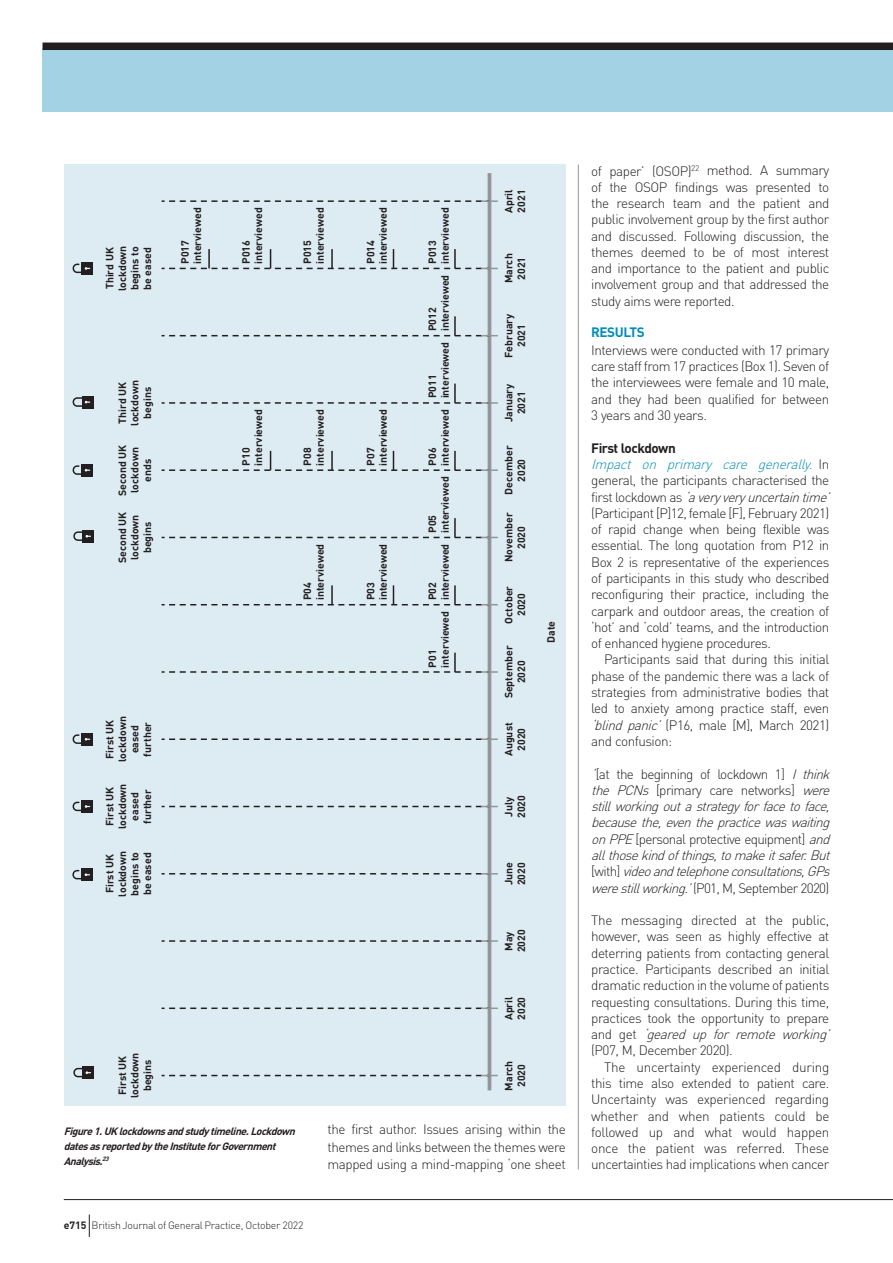
<style>
.page{position:relative;width:893px;height:1263px;background:#fff}
.page>*{position:absolute;margin:0;border:0;box-sizing:border-box;transform-origin:0 0}
.t1{font:300 13.5px/16.4px "DIN";letter-spacing:-.035em;color:#231f20;text-align:justify}
.t2{font:italic 300 13.5px/16.4px "DIN";color:#231f20;text-align:justify}
.t3{font:700 13.5px "DIN";letter-spacing:-.035em;color:#008fb3}
.t4{font:700 10.5px/12.6px "DIN";color:#231f20}
.t5{font:italic 700 10.5px/15px "DIN";color:#231f20}
.t6{font:300 10.5px "DIN";letter-spacing:-.025em;color:#231f20}
.s1{font-weight:700}
.s2{font-style:italic;color:#008fb3}
.s3{font-style:italic}
.s4{font-style:normal}
</style>
<div class="page">
<div style="left:43px;top:48px;width:850px;height:64px;background:#a2d2e3"></div>
<div style="left:43px;top:43px;width:850px;height:7px;background:#231f20"></div>
<hr style="left:578px;top:165px;width:1px;height:1004px;background:#939598">
<div style="left:64px;top:165px;width:502px;height:941px;background:#ddecf3"></div>
<div style="left:83px;top:1067px;width:11px;height:12px;background:#231f20"></div>
<svg style="left:73px;top:1067px;width:18px;height:11px"></svg>
<div style="left:82px;top:869px;width:11px;height:12px;background:#231f20"></div>
<svg style="left:72px;top:869px;width:18px;height:11px"></svg>
<div style="left:82px;top:800px;width:11px;height:12px;background:#231f20"></div>
<svg style="left:72px;top:801px;width:18px;height:11px"></svg>
<div style="left:82px;top:733px;width:11px;height:12px;background:#231f20"></div>
<svg style="left:72px;top:734px;width:18px;height:11px"></svg>
<div style="left:82px;top:464px;width:11px;height:12px;background:#231f20"></div>
<svg style="left:72px;top:465px;width:18px;height:11px"></svg>
<div style="left:82px;top:262px;width:11px;height:12px;background:#231f20"></div>
<svg style="left:72px;top:263px;width:18px;height:11px"></svg>
<hr style="left:488px;top:173px;width:3px;height:917px;background:#939598">
<hr style="left:454px;top:316px;width:2px;height:20px;background:#231f20">
<svg style="left:162px;top:1075px;width:336px;height:1px"></svg>
<svg style="left:162px;top:1007px;width:336px;height:2px"></svg>
<svg style="left:162px;top:940px;width:336px;height:2px"></svg>
<svg style="left:162px;top:873px;width:336px;height:1px"></svg>
<svg style="left:162px;top:806px;width:336px;height:1px"></svg>
<svg style="left:162px;top:738px;width:336px;height:2px"></svg>
<svg style="left:162px;top:653px;width:336px;height:20px"></svg>
<svg style="left:162px;top:585px;width:336px;height:20px"></svg>
<svg style="left:162px;top:518px;width:336px;height:20px"></svg>
<svg style="left:162px;top:451px;width:336px;height:20px"></svg>
<svg style="left:162px;top:384px;width:336px;height:20px"></svg>
<svg style="left:162px;top:335px;width:336px;height:1px"></svg>
<svg style="left:162px;top:249px;width:336px;height:20px"></svg>
<svg style="left:162px;top:200px;width:336px;height:2px"></svg>
<div style="left:83px;top:530px;width:11px;height:12px;background:#231f20"></div>
<svg style="left:73px;top:531px;width:18px;height:11px"></svg>
<div style="left:82px;top:396px;width:11px;height:12px;background:#231f20"></div>
<svg style="left:72px;top:397px;width:18px;height:10px"></svg>
<hr style="left:64px;top:1199px;width:829px;height:1px;background:#231f20">
<svg style="left:89px;top:1214px;width:1px;height:23px"></svg>
<p class="t4" style="left:103px;top:291px;width:47px;rotate:-90deg">Third UK lockdown begins to be eased</p>
<p class="t4" style="left:116px;top:426px;width:47px;text-align:center;rotate:-90deg">Third UK lockdown begins</p>
<p class="t4" style="left:116px;top:496px;width:53px;text-align:center;rotate:-90deg">Second UK lockdown ends</p>
<p class="t4" style="left:116px;top:563px;width:53px;text-align:center;rotate:-90deg">Second UK lockdown begins</p>
<p class="t4" style="left:103px;top:762px;width:47px;text-align:center;rotate:-90deg">First UK lockdown eased further</p>
<p class="t4" style="left:103px;top:829px;width:47px;text-align:center;rotate:-90deg">First UK lockdown eased further</p>
<p class="t4" style="left:103px;top:896px;width:47px;text-align:center;rotate:-90deg">First UK lockdown begins to be eased</p>
<p class="t4" style="left:178px;top:264px;width:58px;rotate:-90deg">P017 interviewed</p>
<p class="t4" style="left:239px;top:264px;width:58px;rotate:-90deg">P016 interviewed</p>
<p class="t4" style="left:301px;top:264px;width:58px;rotate:-90deg">P015 interviewed</p>
<p class="t4" style="left:364px;top:264px;width:58px;rotate:-90deg">P014 interviewed</p>
<p class="t4" style="left:425px;top:264px;width:58px;rotate:-90deg">P013 interviewed</p>
<p class="t4" style="left:425px;top:331px;width:58px;rotate:-90deg">P012 interviewed</p>
<p class="t4" style="left:425px;top:398px;width:58px;rotate:-90deg">P011 interviewed</p>
<p class="t4" style="left:425px;top:466px;width:58px;rotate:-90deg">P06 interviewed</p>
<p class="t4" style="left:425px;top:533px;width:58px;rotate:-90deg">P05 interviewed</p>
<p class="t4" style="left:425px;top:600px;width:58px;rotate:-90deg">P02 interviewed</p>
<p class="t4" style="left:425px;top:667px;width:58px;rotate:-90deg">P01 interviewed</p>
<p class="t4" style="left:252px;top:466px;width:58px;rotate:-90deg">interviewed</p>
<p class="t4" style="left:313px;top:466px;width:58px;rotate:-90deg">interviewed</p>
<p class="t4" style="left:376px;top:466px;width:58px;rotate:-90deg">interviewed</p>
<p class="t4" style="left:364px;top:466px;width:19px;rotate:-90deg">P07</p>
<p class="t4" style="left:301px;top:466px;width:19px;rotate:-90deg">P08</p>
<p class="t4" style="left:239px;top:466px;width:19px;rotate:-90deg">P10</p>
<p class="t4" style="left:313px;top:600px;width:58px;rotate:-90deg">interviewed</p>
<p class="t4" style="left:376px;top:600px;width:58px;rotate:-90deg">interviewed</p>
<p class="t4" style="left:301px;top:600px;width:19px;rotate:-90deg">P04</p>
<p class="t4" style="left:364px;top:600px;width:19px;rotate:-90deg">P03</p>
<p class="t4" style="left:116px;top:1098px;width:47px;text-align:center;rotate:-90deg">First UK lockdown begins</p>
<p class="t4" style="left:502px;top:213px;width:25px;rotate:-90deg">April<br>2021</p>
<p class="t4" style="left:502px;top:283px;width:31px;text-align:center;rotate:-90deg">March<br>2021</p>
<p class="t4" style="left:502px;top:358px;width:46px;text-align:center;rotate:-90deg">February<br>2021</p>
<p class="t4" style="left:502px;top:422px;width:40px;text-align:center;rotate:-90deg">January<br>2021</p>
<p class="t4" style="left:502px;top:495px;width:51px;text-align:center;rotate:-90deg">December<br>2020</p>
<p class="t4" style="left:502px;top:562px;width:51px;text-align:center;rotate:-90deg">November<br>2020</p>
<p class="t4" style="left:502px;top:623px;width:39px;text-align:center;rotate:-90deg">October<br>2020</p>
<p class="t4" style="left:502px;top:698px;width:54px;text-align:center;rotate:-90deg">September<br>2020</p>
<p class="t4" style="left:502px;top:756px;width:35px;text-align:center;rotate:-90deg">August<br>2020</p>
<p class="t4" style="left:502px;top:818px;width:24px;rotate:-90deg">July<br>2020</p>
<p class="t4" style="left:502px;top:885px;width:25px;rotate:-90deg">June<br>2020</p>
<p class="t4" style="left:502px;top:952px;width:24px;rotate:-90deg">May<br>2020</p>
<p class="t4" style="left:502px;top:1020px;width:25px;rotate:-90deg">April<br>2020</p>
<p class="t4" style="left:502px;top:1090px;width:31px;text-align:center;rotate:-90deg">March<br>2020</p>
<p class="t4" style="left:544px;top:643px;width:23px;rotate:-90deg">Date</p>
<p class="t5" style="left:64px;top:1123px;width:236px">Figure1.UKlockdownsandstudy timeline.Lockdown datesasreportedby theInstituteforGovernment<br>Analysis.<sup>23</sup></p>
<p class="t6" style="left:64px;top:1219px;width:241px"><span class="s1">e715</span> British Journal of General Practice, October 2022</p>
<p class="t1" style="left:328px;top:1120px;width:240px;line-height:17.7px">the first author. Issues arising within the themes and links between the themes were mapped using a mind-mapping ‘one sheet</p>
<p class="t1" style="left:591px;top:162px;width:240px">of paper’ (OSOP)<sup>22</sup> method. A summary of the OSOP findings was presented to the research team and the patient and public involvement group by the first author and discussed. Following discussion, the themes deemed to be of most interest and importance to the patient and public involvement group and that addressed the study aims were reported.</p>
<p class="t3" style="left:591px;top:324px;width:55px">RESULTS</p>
<p class="t1" style="left:591px;top:342px;width:240px">Interviews were conducted with 17 primary care staff from 17 practices (Box 1). Seven of the interviewees were female and 10 male, and they had been qualified for between 3 years and 30 years.</p>
<p class="t1" style="left:591px;top:439px;width:244px;text-align:left"><span class="s1">First lockdown<br></span><span class="s2">Impact on primary care generally.</span> I n general, the participants characterised the f i rs t l o c k d o w n a s <span class="s3">‘averyveryuncertaintime’ </span>(Participant [P]12, female [F], February 2021) of rapid change when being flexible was essential. The long quotation from P12 in Box 2 is representative of the experiences of participants in this study who described reconfiguring their practice, including the carpark and outdoor areas, the creation of ‘hot’ and ‘cold’ teams, and the introduction of enhanced hygiene procedures.</p>
<p class="t1" style="left:591px;top:651px;width:240px;text-indent:13px">Participants said that during this initial phase of the pandemic there was a lack of strategies from administrative bodies that led to anxiety among practice staff, even <span class="s3">‘blind panic’</span> (P16, male [M], March 2021) and confusion:</p>
<p class="t2" style="left:591px;top:765px;width:244px">‘<span class="s4">[at the beginning of lockdown 1]</span> I think the PCNs <span class="s4">[primary care networks]</span> were stillworkingoutastrategyforfacetoface, becausethe,eventhepracticewaswaiting onPPE<span class="s4">[personal protective equipment]</span> and allthosekindofthings,tomakeitsafer.But <span class="s4">[ w i t h ]</span> videoandtelephoneconsultations,GPs werestillworking.’<span class="s4">(P01, M, September 2020)</span></p>
<p class="t1" style="left:591px;top:912px;width:244px;text-align:left">The messaging directed at the public, however, was seen as highly effective at deterring patients from contacting general practice. Participants described an initial dramatic reduction in the volume of patients requesting consultations. During this time, practices took the opportunity to prepare a n d g e t <span class="s3">‘geared up for remote working’ </span>(P07, M, December 2020).</p>
<p class="t1" style="left:591px;top:1058px;width:240px;text-indent:13px">The uncertainty experienced during this time also extended to patient care.<br>Uncertainty was experienced regarding whether and when patients could be followed up and what would happen once the patient was referred. These uncertainties had implications when cancer</p>
</div>
